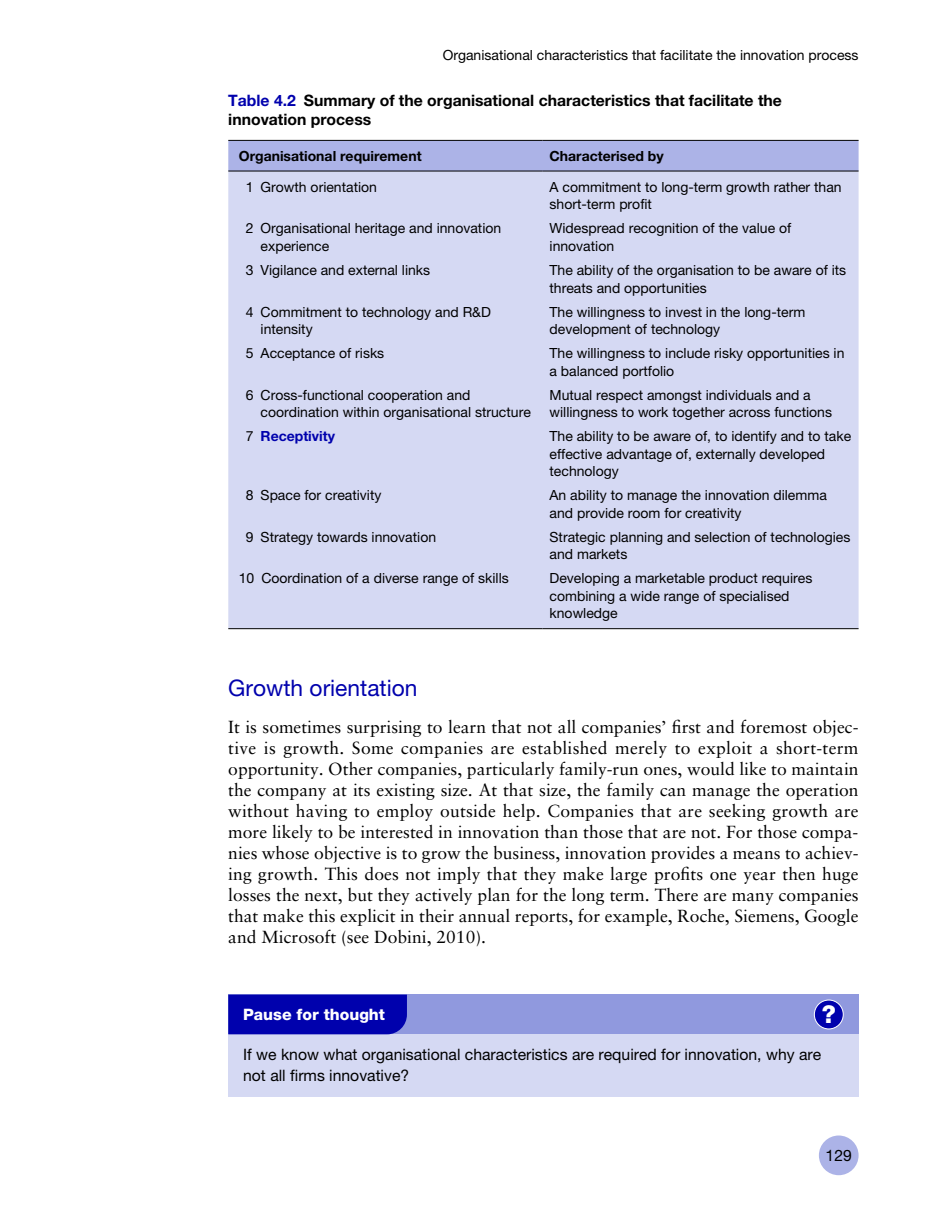
<style>
.page{position:relative;width:938px;height:1221px;background:#fff}
.page>*{position:absolute;margin:0;border:0;box-sizing:border-box;transform-origin:0 0}
.t1{font:800 24.5px "Helvetica Neue LTW1 G";color:#fff}
.t2{font:22.75px "Helvetica Neue LTW1 G";color:#0001ad}
.t3{font:17.5px/21px "Sabon LT Pro";color:#000;text-align:justify}
.t4{font:15.75px/21px "Helvetica Neue LTW1 G";color:#000}
.t5{font:700 15.75px/19.2px "Helvetica Neue LTW1 G";color:#000}
.t6{font:800 15.75px "Helvetica Neue LTW1 G";color:#fff}
.t7{font:14px/17.5px "Helvetica Neue LTW1 G";color:#000}
.t8{font:700 14px "Helvetica Neue LTW1 G";color:#000}
.t9{font:700 14px "Helvetica Neue LTW1 G";color:#0001ad}
.s1{color:#0001ad}
.s2{font-weight:400;color:#000}
</style>
<div class="page">
<div style="left:819px;top:1135px;width:39px;height:40px;background:#acb3e7;border-radius:50%"></div>
<div style="left:228px;top:141px;width:630px;height:29px;background:#acb3e7"></div>
<div style="left:228px;top:171px;width:630px;height:457px;background:#d5d9f3"></div>
<hr style="left:228px;top:140px;width:314px;height:1px;background:#000">
<hr style="left:542px;top:140px;width:316px;height:1px;background:#000">
<hr style="left:228px;top:170px;width:314px;height:1px;background:#000">
<hr style="left:542px;top:170px;width:316px;height:1px;background:#000">
<hr style="left:228px;top:628px;width:314px;height:1px;background:#000">
<hr style="left:542px;top:628px;width:316px;height:1px;background:#000">
<div style="left:228px;top:1024px;width:630px;height:73px;background:#d5d9f3"></div>
<div style="left:228px;top:994px;width:630px;height:40px;background:#9099de"></div>
<div style="left:228px;top:994px;width:179px;height:40px;background:#0001ad"></div>
<div style="left:814px;top:999px;width:29px;height:29px;background:#0001ad;border-radius:50%"></div>
<div style="left:814px;top:999px;width:29px;height:30px;border:1px solid #fff;border-radius:50%"></div>
<p class="t7" style="left:443px;top:46px;width:417px">Organisational characteristics that facilitate the innovation process</p>
<p class="t5" style="left:228px;top:90px;width:555px"><span class="s1">Table 4.2</span> Summary of the organisational characteristics that facilitate the innovation process</p>
<p class="t8" style="left:239px;top:147px;width:184px">Organisational requirement</p>
<p class="t8" style="left:549px;top:147px;width:116px">Characterised by</p>
<p class="t7" style="left:246px;top:178px;width:133px">1 Growth orientation</p>
<p class="t7" style="left:549px;top:178px;width:294px">A commitment to long-term growth rather than short-term profit</p>
<p class="t7" style="left:260px;top:220px;width:242px;text-indent:-15px">2 Organisational heritage and innovation experience</p>
<p class="t7" style="left:549px;top:220px;width:243px">Widespread recognition of the value of innovation</p>
<p class="t7" style="left:246px;top:261px;width:186px">3 Vigilance and external links</p>
<p class="t7" style="left:549px;top:261px;width:298px">The ability of the organisation to be aware of its threats and opportunities</p>
<p class="t7" style="left:260px;top:303px;width:232px;text-indent:-15px">4 Commitment to technology and R&amp;D intensity</p>
<p class="t7" style="left:549px;top:303px;width:257px">The willingness to invest in the long-term development of technology</p>
<p class="t7" style="left:246px;top:344px;width:140px">5 Acceptance of risks</p>
<p class="t7" style="left:549px;top:344px;width:296px">The willingness to include risky opportunities in a balanced portfolio</p>
<p class="t7" style="left:260px;top:386px;width:272px;text-indent:-15px">6 Cross-functional cooperation and coordination within organisational structure</p>
<p class="t7" style="left:549px;top:386px;width:284px">Mutual respect amongst individuals and a willingness to work together across functions</p>
<p class="t9" style="left:246px;top:427px;width:91px"><span class="s2">7</span> Receptivity</p>
<p class="t7" style="left:549px;top:427px;width:303px">The ability to be aware of, to identify and to take effective advantage of, externally developed technology</p>
<p class="t7" style="left:246px;top:486px;width:137px">8 Space for creativity</p>
<p class="t7" style="left:549px;top:486px;width:279px">An ability to manage the innovation dilemma and provide room for creativity</p>
<p class="t7" style="left:246px;top:528px;width:192px">9 Strategy towards innovation</p>
<p class="t7" style="left:549px;top:528px;width:302px">Strategic planning and selection of technologies and markets</p>
<p class="t7" style="left:239px;top:569px;width:271px">10 Coordination of a diverse range of skills</p>
<p class="t7" style="left:549px;top:569px;width:264px">Developing a marketable product requires combining a wide range of specialised knowledge</p>
<p class="t2" style="left:228px;top:674px;width:191px">Growth orientation</p>
<p class="t3" style="left:228px;top:716px;width:632px">It is sometimes surprising to learn that not all companies’ first and foremost objec&shy;tive is growth. Some companies are established merely to exploit a short-term opportunity. Other companies, particularly family-run ones, would like to maintain the company at its existing size. At that size, the family can manage the operation without having to employ outside help. Companies that are seeking growth are more likely to be interested in innovation than those that are not. For those compa&shy;nies whose objective is to grow the business, innovation provides a means to achiev&shy;ing growth. This does not imply that they make large profits one year then huge losses the next, but they actively plan for the long term. There are many companies that make this explicit in their annual reports, for example, Roche, Siemens, Google and Microsoft (see Dobini, 2010).</p>
<p class="t1" style="left:821px;top:999px;width:16px">?</p>
<p class="t6" style="left:243px;top:1004px;width:143px">Pause for thought</p>
<p class="t4" style="left:243px;top:1044px;width:579px">If we know what organisational characteristics are required for innovation, why are not all firms innovative?</p>
<p class="t4" style="left:825px;top:1144px;width:28px">129</p>
</div>
